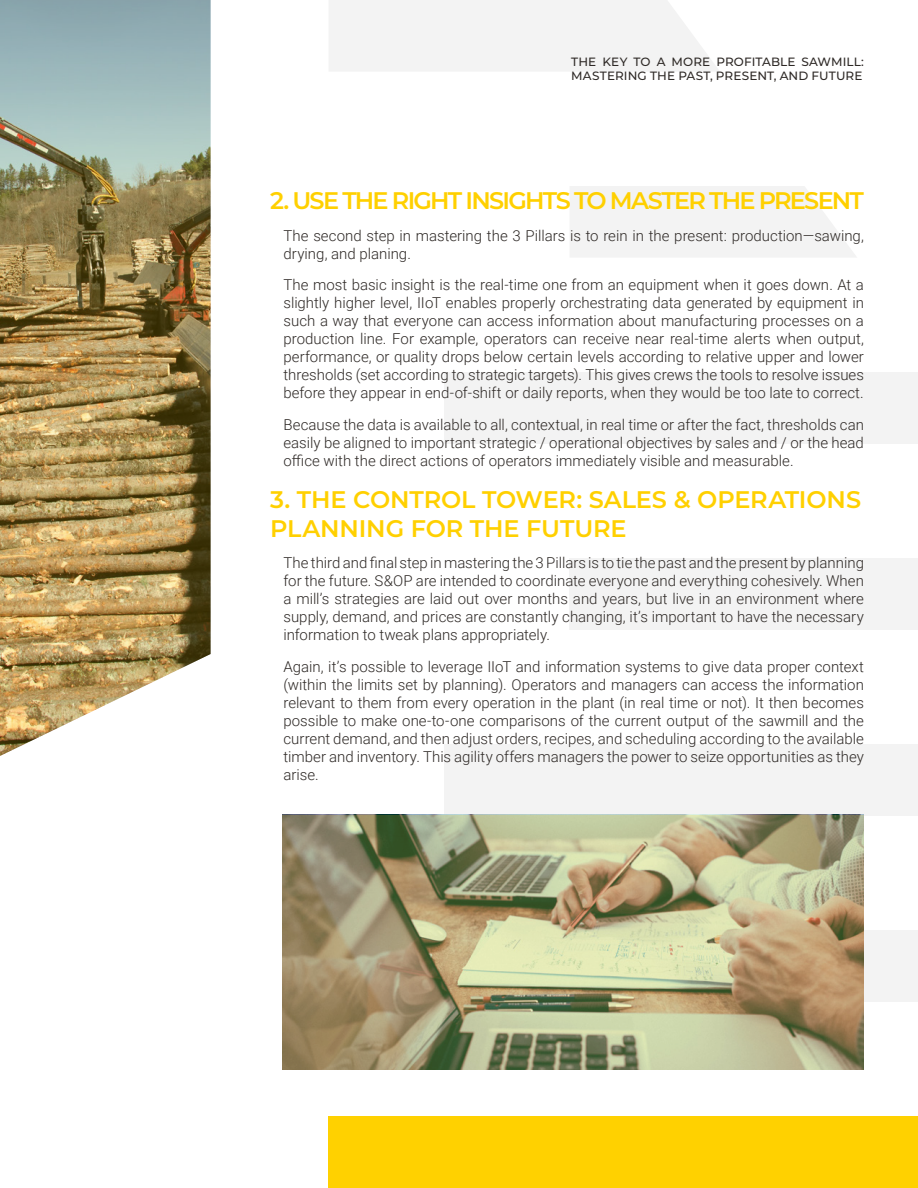
<style>
.page{position:relative;width:918px;height:1188px;background:#fff}
.page>*{position:absolute;margin:0;border:0;box-sizing:border-box;transform-origin:0 0}
.Heading_2{font:600 24px/28.8px "Montserrat";letter-spacing:-.015em;color:#ffd000}
.Heading_2-2{font:600 24px "Montserrat";letter-spacing:-.075em;color:#ffd000}
.Body{font:300 15px/18px "Roboto";color:#2e2926;text-align:justify}
.t1{font:500 12px/14.4px "Montserrat";letter-spacing:.01em;color:#2e2926}
</style>
<div class="page">
<div style="left:444px;top:372px;width:474px;height:72px;background:#f3f3f3"></div>
<div style="left:570px;top:558px;width:348px;height:72px;background:#f3f3f3"></div>
<div style="left:444px;top:744px;width:474px;height:72px;background:#f3f3f3"></div>
<div style="left:570px;top:930px;width:348px;height:72px;background:#f3f3f3"></div>
<div style="left:329px;top:0;width:390px;height:71px;background:#f3f3f3"></div>
<svg style="left:570px;top:186px;width:286px;height:71px"></svg>
<div style="left:329px;top:1116px;width:589px;height:72px;background:#ffd100"></div>
<svg style="left:283px;top:815px;width:581px;height:255px;background:#aaa47d"></svg>
<img style="left:0;top:0;width:211px;height:756px">
<p class="t1" style="left:571px;top:54px;width:294px">THE KEY TO A MORE PROFITABLE SAWMILL:<br>MASTERING THE PAST, PRESENT, AND FUTURE</p>
<p class="Heading_2-2" style="left:270px;top:184px;width:596px">2. USE THE RIGHT INSIGHTS TO MASTER THE PRESENT</p>
<p class="Body" style="left:284px;top:226px;width:582px">The second step in mastering the 3 Pillars is to rein in the present: production—sawing, drying, and planing.</p>
<p class="Body" style="left:284px;top:275px;width:582px">The most basic insight is the real-time one from an equipment when it goes down. At a slightly higher level, IIoT enables properly orchestrating data generated by equipment in such a way that everyone can access information about manufacturing processes on a production line. For example, operators can receive near real-time alerts when output, performance, or quality drops below certain levels according to relative upper and lower thresholds (set according to strategic targets). This gives crews the tools to resolve issues before they appear in end-of-shift or daily reports, when they would be too late to correct.</p>
<p class="Body" style="left:284px;top:415px;width:582px">Because the data is available to all, contextual, in real time or after the fact, thresholds can easily be aligned to important strategic / operational objectives by sales and / or the head office with the direct actions of operators immediately visible and measurable.</p>
<p class="Heading_2" style="left:270px;top:484px;width:593px">3. THE CONTROL TOWER: SALES &amp; OPERATIONS<br>PLANNING FOR THE FUTURE</p>
<p class="Body" style="left:284px;top:553px;width:582px">The third and final step in mastering the 3 Pillars is to tie the past and the present by planning for the future. S&amp;OP are intended to coordinate everyone and everything cohesively. When a mill’s strategies are laid out over months and years, but live in an environment where supply, demand, and prices are constantly changing, it’s important to have the necessary information to tweak plans appropriately.</p>
<p class="Body" style="left:284px;top:657px;width:582px">Again, it’s possible to leverage IIoT and information systems to give data proper context (within the limits set by planning). Operators and managers can access the information relevant to them from every operation in the plant (in real time or not). It then becomes possible to make one-to-one comparisons of the current output of the sawmill and the current demand, and then adjust orders, recipes, and scheduling according to the available timber and inventory. This agility offers managers the power to seize opportunities as they arise.</p>
</div>
